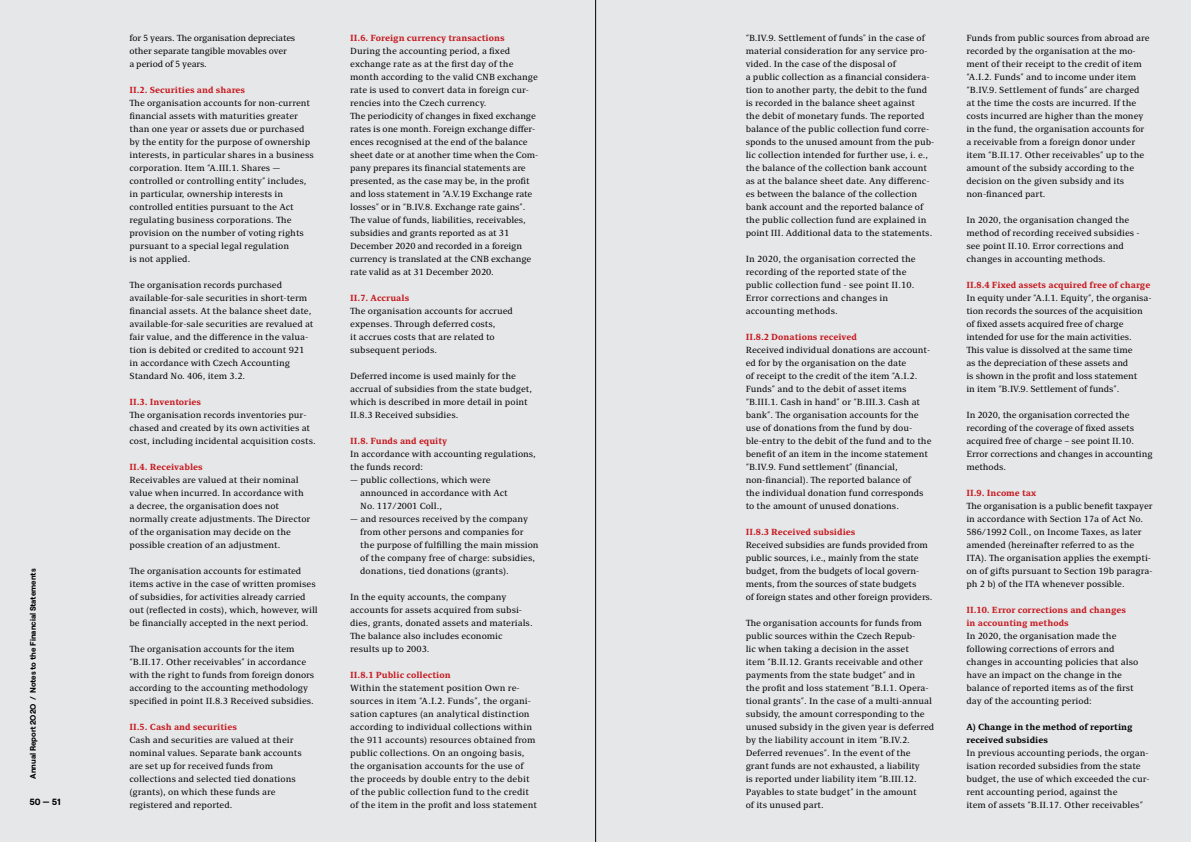
<style>
.page{position:relative;width:1191px;height:842px;background:#e6e7e8}
.page>*{position:absolute;margin:0;border:0;box-sizing:border-box;transform-origin:0 0}
.t1{font:9px/13px "Clara Serif";color:#000}
.t2{font:700 9px/13px "Clara Serif";color:#c6161d}
.t3{font:9px/13px "Clara Serif";letter-spacing:-.02em;color:#000}
.t4{font:700 9px/13px "Clara Serif";color:#000}
.t5{font:700 9px "Roobert";color:#000}
.t6{font:700 8px "Roobert";color:#000}
</style>
<div class="page">
<hr style="left:595px;top:0;width:1px;height:842px;background:#000">
<p class="t2" style="left:350px;top:31px;width:156px">II.6. Foreign currency transactions</p>
<p class="t1" style="left:350px;top:44px;width:190px">During the accounting period, a fixed exchange rate as at the first day of the month according to the valid CNB exchange rate is used to convert data in foreign cur&shy;rencies into the Czech currency.<br>The periodicity of changes in fixed exchange rates is one month. Foreign exchange differ&shy;ences recognised at the end of the balance sheet date or at another time when the Com&shy;pany prepares its financial statements are presented, as the case may be, in the profit and loss statement in “A.V.19 Exchange rate losses” or in “B.IV.8. Exchange rate gains”.<br>The value of funds, liabilities, receivables, subsidies and grants reported as at 31<br>December 2020 and recorded in a foreign currency is translated at the CNB exchange rate valid as at 31 December 2020.</p>
<p class="t2" style="left:350px;top:291px;width:61px">II.7. Accruals</p>
<p class="t1" style="left:350px;top:304px;width:164px">The organisation accounts for accrued expenses. Through deferred costs,<br>it accrues costs that are related to subsequent periods.</p>
<p class="t1" style="left:350px;top:369px;width:184px">Deferred income is used mainly for the accrual of subsidies from the state budget, which is described in more detail in point II.8.3 Received subsidies.</p>
<p class="t2" style="left:350px;top:434px;width:98px">II.8. Funds and equity</p>
<p class="t1" style="left:350px;top:447px;width:187px">In accordance with accounting regulations, the funds record:</p>
<p class="t1" style="left:360px;top:473px;width:149px;text-indent:-10px">— public collections, which were announced in accordance with Act<br>No. 117/2001 Coll.,</p>
<p class="t1" style="left:360px;top:512px;width:180px;text-indent:-10px">— and resources received by the company from other persons and companies for the purpose of fulfilling the main mission of the company free of charge: subsidies, donations, tied donations (grants).</p>
<p class="t1" style="left:350px;top:590px;width:184px">In the equity accounts, the company accounts for assets acquired from subsi&shy;dies, grants, donated assets and materials.<br>The balance also includes economic results up to 2003.</p>
<p class="t2" style="left:350px;top:668px;width:102px">II.8.1 Public collection</p>
<p class="t1" style="left:350px;top:681px;width:187px">Within the statement position Own re&shy;sources in item “A.I.2. Funds”, the organi&shy;sation captures (an analytical distinction according to individual collections within the 911 accounts) resources obtained from public collections. On an ongoing basis, the organisation accounts for the use of the proceeds by double entry to the debit of the public collection fund to the credit</p>
<p class="t3" style="left:129px;top:32px;width:167px">for 5 years. The organisation depreciates other separate tangible movables over<br>a period of 5 years.</p>
<p class="t2" style="left:129px;top:84px;width:117px">II.2. Securities and shares</p>
<p class="t1" style="left:129px;top:97px;width:186px">The organisation accounts for non-current financial assets with maturities greater than one year or assets due or purchased by the entity for the purpose of ownership interests, in particular shares in a business corporation. Item “A.III.1. Shares — controlled or controlling entity” includes, in particular, ownership interests in controlled entities pursuant to the Act regulating business corporations. The provision on the number of voting rights pursuant to a special legal regulation<br>is not applied.</p>
<p class="t1" style="left:129px;top:279px;width:186px">The organisation records purchased available-for-sale securities in short-term financial assets. At the balance sheet date, available-for-sale securities are revalued at fair value, and the difference in the valua&shy;tion is debited or credited to account 921 in accordance with Czech Accounting Standard No. 406, item 3.2.</p>
<p class="t2" style="left:129px;top:396px;width:73px">II.3. Inventories</p>
<p class="t1" style="left:129px;top:409px;width:188px">The organisation records inventories pur&shy;chased and created by its own activities at cost, including incidental acquisition costs.</p>
<p class="t2" style="left:129px;top:461px;width:75px">II.4. Receivables</p>
<p class="t1" style="left:129px;top:474px;width:182px">Receivables are valued at their nominal value when incurred. In accordance with a decree, the organisation does not normally create adjustments. The Director of the organisation may decide on the possible creation of an adjustment.</p>
<p class="t1" style="left:129px;top:565px;width:190px">The organisation accounts for estimated items active in the case of written promises of subsidies, for activities already carried out (reflected in costs), which, however, will be financially accepted in the next period.</p>
<p class="t1" style="left:129px;top:643px;width:186px">The organisation accounts for the item “B.II.17. Other receivables” in accordance with the right to funds from foreign donors according to the accounting methodology specified in point II.8.3 Received subsidies.</p>
<p class="t2" style="left:129px;top:721px;width:109px">II.5. Cash and securities</p>
<p class="t1" style="left:129px;top:734px;width:174px">Cash and securities are valued at their nominal values. Separate bank accounts are set up for received funds from collections and selected tied donations (grants), on which these funds are registered and reported.</p>
<p class="t6" style="left:27px;top:779px;width:212px;rotate:-90deg">Annual Report 2O2O / Notes to the Financial Statements</p>
<p class="t5" style="left:29px;top:795px;width:33px">50 — 51</p>
<p class="t1" style="left:350px;top:798px;width:188px">of the item in the profit and loss statement</p>
<p class="t1" style="left:745px;top:32px;width:190px">“B.IV.9. Settlement of funds" in the case of material consideration for any service pro&shy;vided. In the case of the disposal of<br>a public collection as a financial considera&shy;tion to another party, the debit to the fund is recorded in the balance sheet against<br>the debit of monetary funds. The reported balance of the public collection fund corre&shy;sponds to the unused amount from the pub&shy;lic collection intended for further use, i. e., the balance of the collection bank account as at the balance sheet date. Any differenc&shy;es between the balance of the collection bank account and the reported balance of the public collection fund are explained in point III. Additional data to the statements.</p>
<p class="t1" style="left:745px;top:253px;width:171px">In 2020, the organisation corrected the recording of the reported state of the public collection fund - see point II.10.<br>Error corrections and changes in accounting methods.</p>
<p class="t2" style="left:745px;top:331px;width:113px">II.8.2 Donations received</p>
<p class="t1" style="left:745px;top:344px;width:187px">Received individual donations are account&shy;ed for by the organisation on the date<br>of receipt to the credit of the item “A.I.2.<br>Funds” and to the debit of asset items “B.III.1. Cash in hand” or “B.III.3. Cash at bank”. The organisation accounts for the use of donations from the fund by dou&shy;ble-entry to the debit of the fund and to the benefit of an item in the income statement “B.IV.9. Fund settlement” (financial, non-financial). The reported balance of<br>the individual donation fund corresponds to the amount of unused donations.</p>
<p class="t2" style="left:745px;top:526px;width:111px">II.8.3 Received subsidies</p>
<p class="t1" style="left:745px;top:539px;width:188px">Received subsidies are funds provided from public sources, i.e., mainly from the state budget, from the budgets of local govern&shy;ments, from the sources of state budgets<br>of foreign states and other foreign providers.</p>
<p class="t1" style="left:745px;top:617px;width:190px">The organisation accounts for funds from public sources within the Czech Repub-<br>lic when taking a decision in the asset<br>item “B.II.12. Grants receivable and other payments from the state budget” and in<br>the profit and loss statement “B.I.1. Opera&shy;tional grants”. In the case of a multi-annual subsidy, the amount corresponding to the unused subsidy in the given year is deferred by the liability account in item “B.IV.2.<br>Deferred revenues”. In the event of the grant funds are not exhausted, a liability<br>is reported under liability item “B.III.12.<br>Payables to state budget” in the amount<br>of its unused part.</p>
<p class="t1" style="left:966px;top:31px;width:185px">Funds from public sources from abroad are recorded by the organisation at the mo&shy;ment of their receipt to the credit of item “A.I.2. Funds” and to income under item “B.IV.9. Settlement of funds” are charged at the time the costs are incurred. If the costs incurred are higher than the money in the fund, the organisation accounts for a receivable from a foreign donor under item “B.II.17. Other receivables” up to the amount of the subsidy according to the decision on the given subsidy and its non-financed part.</p>
<p class="t1" style="left:966px;top:213px;width:175px">In 2020, the organisation changed the method of recording received subsidies - see point II.10. Error corrections and changes in accounting methods.</p>
<p class="t2" style="left:966px;top:278px;width:185px">II.8.4 Fixed assets acquired free of charge</p>
<p class="t1" style="left:966px;top:291px;width:187px">In equity under “A.I.1. Equity”, the organisa&shy;tion records the sources of the acquisition of fixed assets acquired free of charge intended for use for the main activities.<br>This value is dissolved at the same time<br>as the depreciation of these assets and<br>is shown in the profit and loss statement<br>in item “B.IV.9. Settlement of funds”.</p>
<p class="t1" style="left:966px;top:408px;width:188px">In 2020, the organisation corrected the recording of the coverage of fixed assets acquired free of charge – see point II.10.<br>Error corrections and changes in accounting methods.</p>
<p class="t2" style="left:966px;top:486px;width:71px">II.9. Income tax</p>
<p class="t1" style="left:966px;top:499px;width:188px">The organisation is a public benefit taxpayer in accordance with Section 17a of Act No.<br>586/1992 Coll., on Income Taxes, as later amended (hereinafter referred to as the ITA). The organisation applies the exempti&shy;on of gifts pursuant to Section 19b paragra&shy;ph 2 b) of the ITA whenever possible.</p>
<p class="t2" style="left:966px;top:603px;width:161px">II.10. Error corrections and changes in accounting methods</p>
<p class="t1" style="left:966px;top:629px;width:173px">In 2020, the organisation made the following corrections of errors and changes in accounting policies that also have an impact on the change in the balance of reported items as of the first day of the accounting period:</p>
<p class="t4" style="left:966px;top:720px;width:168px">A) Change in the method of reporting received subsidies</p>
<p class="t1" style="left:966px;top:746px;width:185px">In previous accounting periods, the organ&shy;isation recorded subsidies from the state budget, the use of which exceeded the cur&shy;rent accounting period, against the<br>item of assets “B.II.17. Other receivables”</p>
</div>
